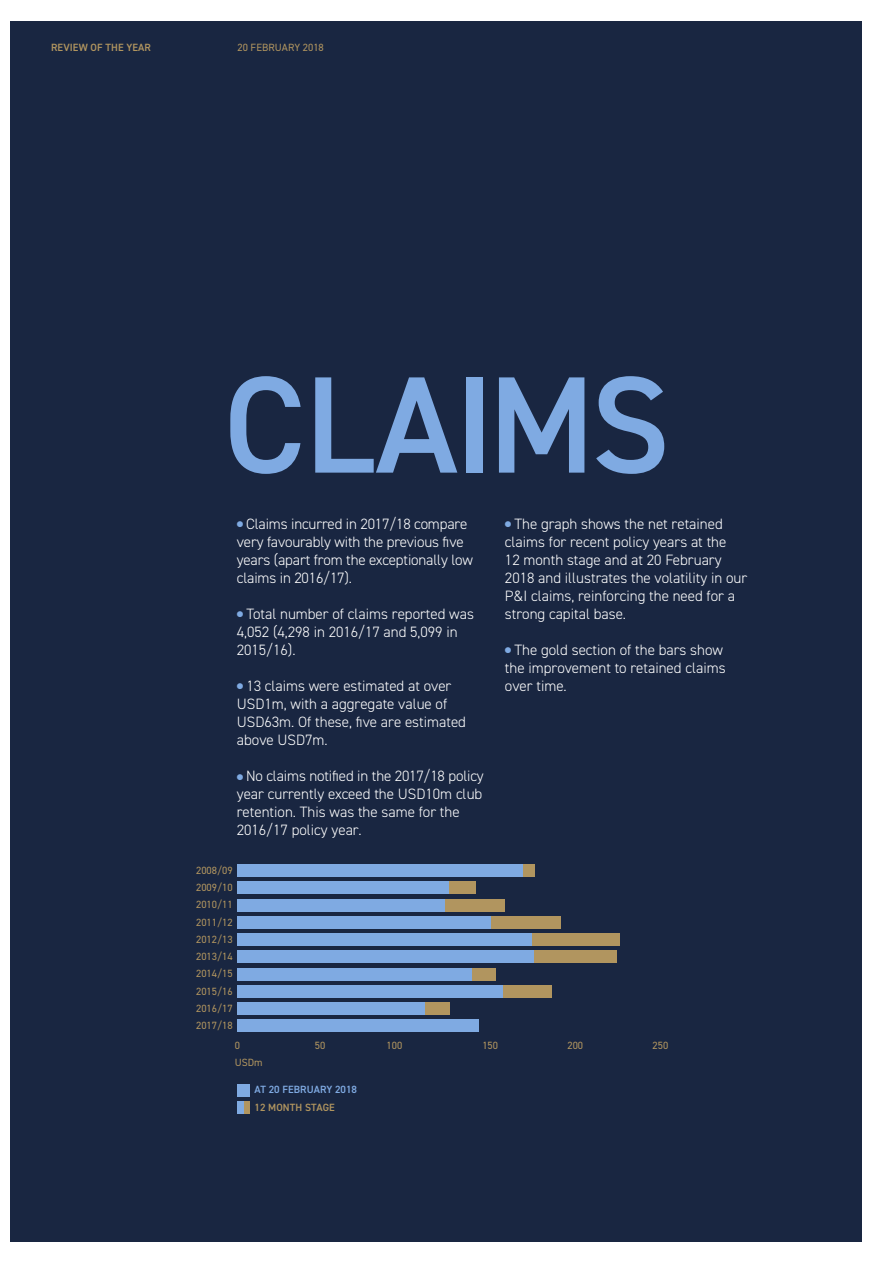
<style>
.page{position:relative;width:883px;height:1263px;background:#fff}
.page>*{position:absolute;margin:0;border:0;box-sizing:border-box;transform-origin:0 0}
.t1{font:600 138px "DIN2014";letter-spacing:-.025em;color:#7faae2}
.t2{font:300 15px/18px "DIN2014";color:#fff}
.t3{font:10.5px/17.2px "DIN2014";color:#b1955f;text-align:justify}
.t4{font:600 10.5px "DIN2014";letter-spacing:.01em;color:#b1955f}
.t5{font:600 10.5px "DIN2014";color:#7faae2}
.s1{color:#7faae2}
</style>
<div class="page">
<div style="left:11px;top:21px;width:850px;height:1221px;background:#192641"></div>
<div style="left:237px;top:881px;width:238px;height:13px;background:#b1955f"></div>
<div style="left:237px;top:864px;width:298px;height:13px;background:#b1955f"></div>
<div style="left:237px;top:864px;width:286px;height:13px;background:#7faae2"></div>
<div style="left:237px;top:881px;width:211px;height:13px;background:#7faae2"></div>
<div style="left:237px;top:899px;width:267px;height:12px;background:#b1955f"></div>
<div style="left:237px;top:899px;width:208px;height:12px;background:#7faae2"></div>
<div style="left:237px;top:916px;width:323px;height:13px;background:#b1955f"></div>
<div style="left:237px;top:916px;width:253px;height:13px;background:#7faae2"></div>
<div style="left:237px;top:933px;width:383px;height:13px;background:#b1955f"></div>
<div style="left:237px;top:933px;width:294px;height:13px;background:#7faae2"></div>
<div style="left:237px;top:950px;width:379px;height:13px;background:#b1955f"></div>
<div style="left:237px;top:950px;width:296px;height:13px;background:#7faae2"></div>
<div style="left:237px;top:968px;width:259px;height:12px;background:#b1955f"></div>
<div style="left:237px;top:968px;width:235px;height:12px;background:#7faae2"></div>
<div style="left:237px;top:985px;width:315px;height:13px;background:#b1955f"></div>
<div style="left:237px;top:985px;width:265px;height:13px;background:#7faae2"></div>
<div style="left:237px;top:1002px;width:213px;height:13px;background:#b1955f"></div>
<div style="left:237px;top:1002px;width:187px;height:13px;background:#7faae2"></div>
<div style="left:237px;top:1019px;width:242px;height:13px;background:#7faae2"></div>
<div style="left:237px;top:1084px;width:13px;height:12px;background:#7faae2"></div>
<svg style="left:243px;top:1101px;width:7px;height:13px"></svg>
<div style="left:237px;top:1101px;width:6px;height:13px;background:#7faae2"></div>
<p class="t4" style="left:51px;top:43px;width:101px">REVIEW OF THE YEAR</p>
<p class="t3" style="left:237px;top:39px;width:88px">20 FEBRUARY 2018</p>
<h1 class="t1" style="left:224px;top:377px;width:447px">CLAIMS</h1>
<p class="t2" style="left:237px;top:516px;width:238px"><span class="s1">●</span> Claims incurred in 2017/18 compare very favourably with the previous five years (apart from the exceptionally low claims in 2016/17).</p>
<p class="t2" style="left:237px;top:606px;width:238px"><span class="s1">●</span> Total number of claims reported was<br>4,052 (4,298 in 2016/17 and 5,099 in<br>2015/16).</p>
<p class="t2" style="left:237px;top:678px;width:230px"><span class="s1">●</span> 13 claims were estimated at over<br>USD1m, with a aggregate value of<br>USD63m. Of these, five are estimated above USD7m.</p>
<p class="t2" style="left:237px;top:768px;width:248px"><span class="s1">●</span> No claims notified in the 2017/18 policy year currently exceed the USD10m club retention. This was the same for the 2016/17 policy year.</p>
<p class="t3" style="left:196px;top:863px;width:38px">2008/09<br>2009/10<br>2010/11<br>2011/12<br>2012/13<br>2013/14<br>2014/15<br>2015/16<br>2016/17<br>2017/18</p>
<p class="t2" style="left:505px;top:516px;width:244px"><span class="s1">●</span> The graph shows the net retained claims for recent policy years at the<br>12 month stage and at 20 February 2018 and illustrates the volatility in our P&amp;I claims, reinforcing the need for a strong capital base.</p>
<p class="t2" style="left:505px;top:642px;width:222px"><span class="s1">●</span> The gold section of the bars show the improvement to retained claims over time.</p>
<p class="t3" style="left:235px;top:1037px;width:7px">0</p>
<p class="t3" style="left:314px;top:1037px;width:12px">50</p>
<p class="t3" style="left:386px;top:1037px;width:17px">100</p>
<p class="t3" style="left:482px;top:1037px;width:17px">150</p>
<p class="t3" style="left:567px;top:1037px;width:17px">200</p>
<p class="t3" style="left:652px;top:1037px;width:17px">250</p>
<p class="t3" style="left:235px;top:1055px;width:29px">USDM</p>
<p class="t5" style="left:254px;top:1086px;width:104px">AT 20 FEBRUARY 2018</p>
<p class="t4" style="left:254px;top:1103px;width:82px">12 MONTH STAGE</p>
</div>
